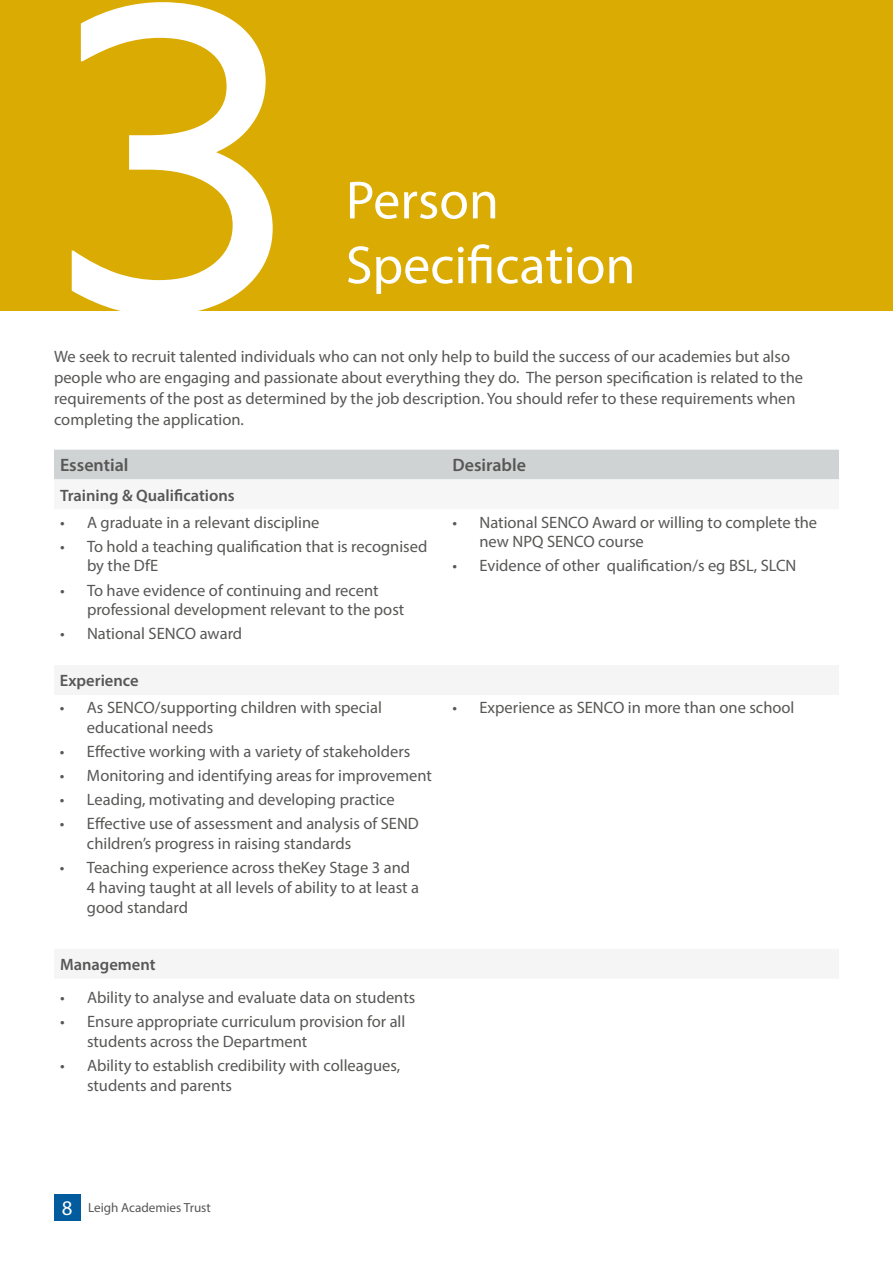
<style>
.page{position:relative;width:893px;height:1263px;background:#fff}
.page>*{position:absolute;margin:0;border:0;box-sizing:border-box;transform-origin:0 0}
.t1{font:435px "Amiko";color:#fff}
.t2{font:54px/64.8px "Myriad Pro";color:#fff}
.t3{font:600 18px "Myriad Pro";color:#575756}
.t4{font:16.5px/19.8px "Myriad Pro";color:#575756}
.t5{font:600 16.5px "Myriad Pro";color:#575756}
.t6{font:13.2px "Myriad Pro";color:#575756}
.s1{font-size:20.85px;color:#fff}
</style>
<div class="page">
<div style="left:0;top:0;width:893px;height:310px;background:#daab03"></div>
<div style="left:54px;top:1194px;width:26px;height:27px;background:#015b9d"></div>
<div style="left:54px;top:450px;width:785px;height:30px;background:#d0d3d3"></div>
<h1 class="t1" style="left:37px;top:-94px;width:271px">3</h1>
<h2 class="t2" style="left:346px;top:167px;width:291px">Person<br>Specification</h2>
<p class="t4" style="left:54px;top:346px;width:751px;line-height:21px">We seek to recruit talented individuals who can not only help to build the success of our academies but also people who are engaging and passionate about everything they do. The person specification is related to the requirements of the post as determined by the job description. You should refer to these requirements when completing the application.</p>
<p class="t3" style="left:60px;top:454px;width:70px">Essential</p>
<p class="t3" style="left:452px;top:454px;width:75px">Desirable</p>
<p class="t5" style="left:60px;top:484px;width:176px">Training &amp; Qualifications</p>
<p class="t4" style="left:60px;top:512px;width:261px">• A graduate in a relevant discipline</p>
<p class="t4" style="left:87px;top:536px;width:342px;text-indent:-27px">• To hold a teaching qualification that is recognised by the DfE</p>
<p class="t4" style="left:87px;top:580px;width:319px;text-indent:-27px">• To have evidence of continuing and recent professional development relevant to the post</p>
<p class="t4" style="left:60px;top:624px;width:184px">• National SENCO award</p>
<p class="t4" style="left:479px;top:512px;width:339px;text-indent:-27px">• National SENCO Award or willing to complete the new NPQ SENCO course</p>
<p class="t4" style="left:452px;top:556px;width:345px">• Evidence of other qualification/s eg BSL, SLCN</p>
<p class="t5" style="left:60px;top:670px;width:80px">Experience</p>
<p class="t4" style="left:87px;top:698px;width:297px;text-indent:-27px">• As SENCO/supporting children with special educational needs</p>
<p class="t4" style="left:60px;top:741px;width:352px">• Effective working with a variety of stakeholders</p>
<p class="t4" style="left:60px;top:765px;width:373px">• Monitoring and identifying areas for improvement</p>
<p class="t4" style="left:60px;top:790px;width:336px">• Leading, motivating and developing practice</p>
<p class="t4" style="left:87px;top:814px;width:333px;text-indent:-27px">• Effective use of assessment and analysis of SEND children’s progress in raising standards</p>
<p class="t4" style="left:87px;top:857px;width:334px;text-indent:-27px">• Teaching experience across theKey Stage 3 and<br>4 having taught at all levels of ability to at least a good standard</p>
<p class="t5" style="left:60px;top:954px;width:97px">Management</p>
<p class="t4" style="left:60px;top:987px;width:357px">• Ability to analyse and evaluate data on students</p>
<p class="t4" style="left:87px;top:1011px;width:320px;text-indent:-27px">• Ensure appropriate curriculum provision for all students across the Department</p>
<p class="t4" style="left:87px;top:1055px;width:315px;text-indent:-27px">• Ability to establish credibility with colleagues, students and parents</p>
<p class="t4" style="left:452px;top:698px;width:344px">• Experience as SENCO in more than one school</p>
<p class="t6" style="left:62px;top:1199px;width:151px"><span class="s1">8</span> Leigh Academies Trust</p>
</div>
